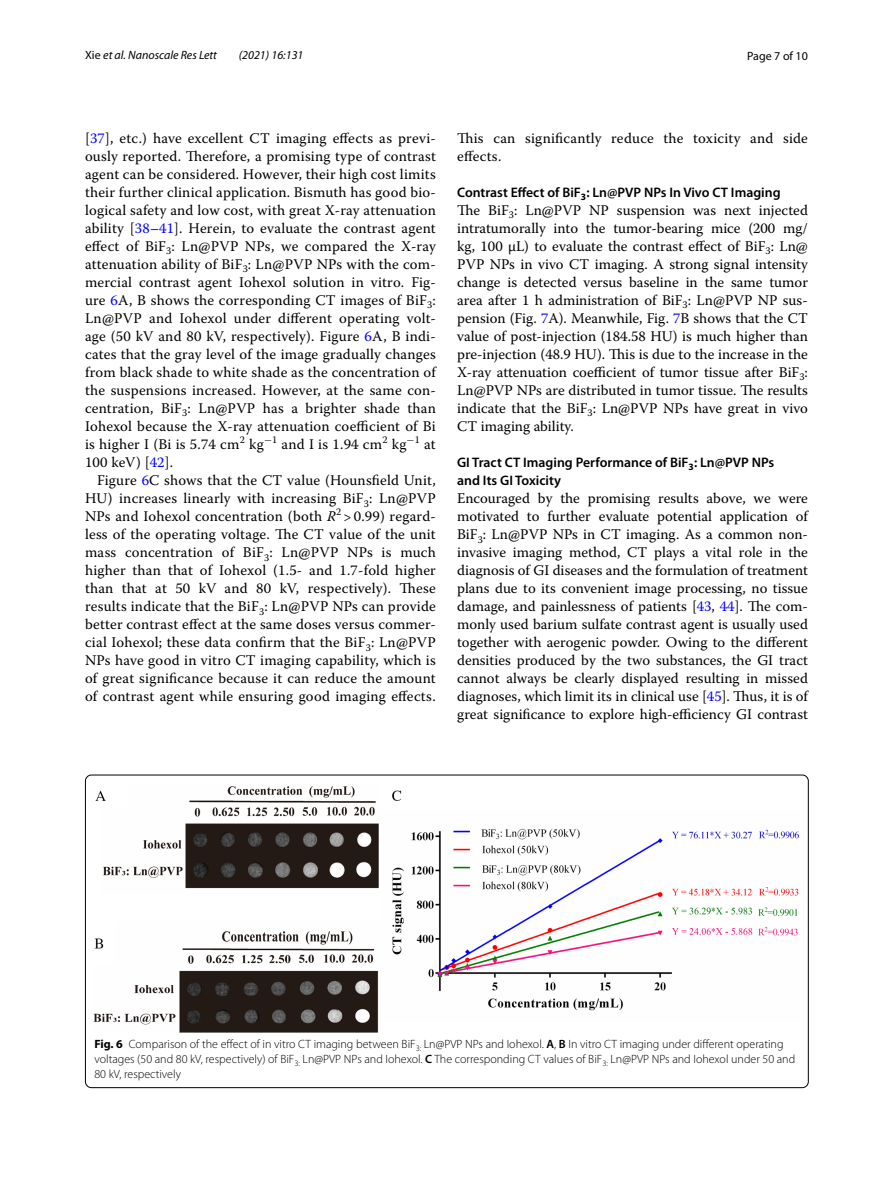
<style>
.page{position:relative;width:893px;height:1187px;background:#fff}
.page>*{position:absolute;margin:0;border:0;box-sizing:border-box;transform-origin:0 0}
.t1{font:14.7px/18px "Warnock Pro";letter-spacing:.015em;color:#000;text-align:justify}
.t2{font:600 13.8px/18px "Myriad Pro";color:#000}
.t3{font:300 12px/15px "Myriad Pro";color:#000}
.t4{font:italic 12px "Myriad Pro";color:#000}
.t5{font:12px "Myriad Pro";color:#000}
.s1{font-style:normal}
.s2{color:#00f}
.s3{font-style:italic}
.s4{font-weight:700}
.s5{font-weight:600}
</style>
<div class="page">
<img style="left:94px;top:786px;width:705px;height:246px">
<p class="t4" style="left:85px;top:48px;width:133px"><span class="s1">Xie</span> et al. Nanoscale Res Lett</p>
<p class="t4" style="left:239px;top:48px;width:66px">(2021) 16:131</p>
<p class="t5" style="left:747px;top:48px;width:62px">Page 7 of 10</p>
<p class="t1" style="left:85px;top:128px;width:352px">[<span class="s2">37</span>], etc.) have excellent CT imaging effects as previ&shy;ously reported. Therefore, a promising type of contrast agent can be considered. However, their high cost limits their further clinical application. Bismuth has good bio&shy;logical safety and low cost, with great X-ray attenuation ability [<span class="s2">38</span>–<span class="s2">41</span>]. Herein, to evaluate the contrast agent effect of BiF<sub>3</sub>: Ln@PVP NPs, we compared the X-ray attenuation ability of BiF<sub>3</sub>: Ln@PVP NPs with the com&shy;mercial contrast agent Iohexol solution in vitro. Fig&shy;ure <span class="s2">6</span>A, B shows the corresponding CT images of BiF<sub>3</sub>:<br>Ln@PVP and Iohexol under different operating volt&shy;age (50 kV and 80 kV, respectively). Figure <span class="s2">6</span>A, B indi&shy;cates that the gray level of the image gradually changes from black shade to white shade as the concentration of the suspensions increased. However, at the same con&shy;centration, BiF<sub>3</sub>: Ln@PVP has a brighter shade than Iohexol because the X-ray attenuation coefficient of Bi is higher I (Bi is 5.74 cm<sup>2</sup> kg<sup>−</sup><sup>1</sup> and I is 1.94 cm<sup>2</sup> kg<sup>−</sup><sup>1</sup> at 100 keV) [<span class="s2">42</span>].</p>
<p class="t1" style="left:85px;top:470px;width:352px;text-indent:12px">Figure <span class="s2">6</span>C shows that the CT value (Hounsfield Unit, HU) increases linearly with increasing BiF<sub>3</sub>: Ln@PVP NPs and Iohexol concentration (both <span class="s3">R</span><sup>2</sup> &gt; 0.99) regard&shy;less of the operating voltage. The CT value of the unit mass concentration of BiF<sub>3</sub>: Ln@PVP NPs is much higher than that of Iohexol (1.5- and 1.7-fold higher than that at 50 kV and 80 kV, respectively). These results indicate that the BiF<sub>3</sub>: Ln@PVP NPs can provide better contrast effect at the same doses versus commer&shy;cial Iohexol; these data confirm that the BiF<sub>3</sub>: Ln@PVP NPs have good in vitro CT imaging capability, which is of great significance because it can reduce the amount of contrast agent while ensuring good imaging effects.</p>
<p class="t1" style="left:457px;top:128px;width:352px">This can significantly reduce the toxicity and side effects.</p>
<p class="t2" style="left:457px;top:183px;width:325px">Contrast Effect of BiF<sub>3</sub>: Ln@PVP NPs In Vivo CT Imaging</p>
<p class="t1" style="left:457px;top:200px;width:352px">The BiF<sub>3</sub>: Ln@PVP NP suspension was next injected intratumorally into the tumor-bearing mice (200 mg/ kg, 100 µL) to evaluate the contrast effect of BiF<sub>3</sub>: Ln@ PVP NPs in vivo CT imaging. A strong signal intensity change is detected versus baseline in the same tumor area after 1 h administration of BiF<sub>3</sub>: Ln@PVP NP sus&shy;pension (Fig. <span class="s2">7</span>A). Meanwhile, Fig. <span class="s2">7</span>B shows that the CT value of post-injection (184.58 HU) is much higher than pre-injection (48.9 HU). This is due to the increase in the X-ray attenuation coefficient of tumor tissue after BiF<sub>3</sub>:<br>Ln@PVP NPs are distributed in tumor tissue. The results indicate that the BiF<sub>3</sub>: Ln@PVP NPs have great in vivo CT imaging ability.</p>
<p class="t2" style="left:457px;top:453px;width:319px">GI Tract CT Imaging Performance of BiF<sub>3</sub>: Ln@PVP NPs and Its GI Toxicity</p>
<p class="t1" style="left:457px;top:488px;width:352px">Encouraged by the promising results above, we were motivated to further evaluate potential application of BiF<sub>3</sub>: Ln@PVP NPs in CT imaging. As a common non&shy;invasive imaging method, CT plays a vital role in the diagnosis of GI diseases and the formulation of treatment plans due to its convenient image processing, no tissue damage, and painlessness of patients [<span class="s2">43</span>, <span class="s2">44</span>]. The com&shy;monly used barium sulfate contrast agent is usually used together with aerogenic powder. Owing to the different densities produced by the two substances, the GI tract cannot always be clearly displayed resulting in missed diagnoses, which limit its in clinical use [<span class="s2">45</span>]. Thus, it is of great significance to explore high-efficiency GI contrast</p>
<p class="t3" style="left:94px;top:1036px;width:702px"><span class="s4">Fig. 6</span> Comparison of the effect of in vitro CT imaging between BiF<sub>3:</sub> Ln@PVP NPs and Iohexol. <span class="s5">A</span>, <span class="s5">B</span> In vitro CT imaging under different operating voltages (50 and 80 kV, respectively) of BiF<sub>3:</sub> Ln@PVP NPs and Iohexol. <span class="s5">C</span> The corresponding CT values of BiF<sub>3:</sub> Ln@PVP NPs and Iohexol under 50 and<br>80 kV, respectively</p>
</div>
